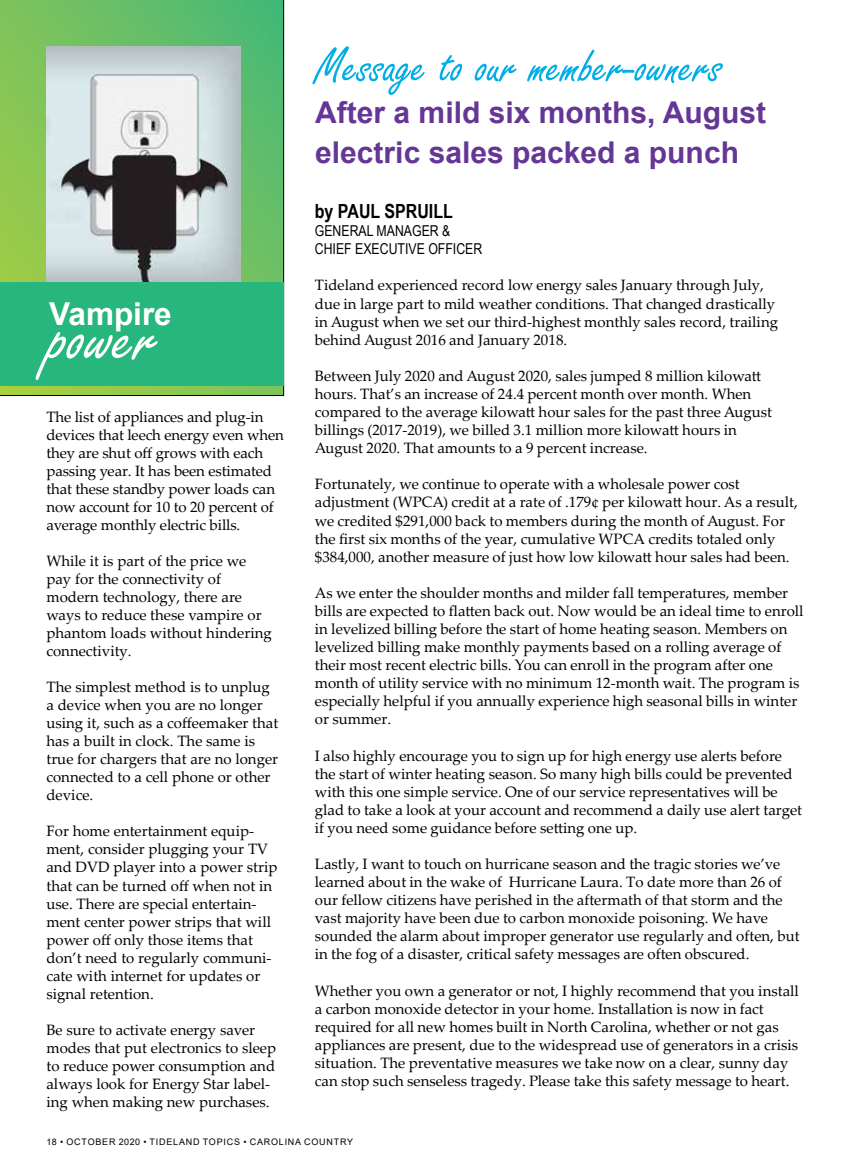
<style>
.page{position:relative;width:851px;height:1175px;background:#fff}
.page>*{position:absolute;margin:0;border:0;box-sizing:border-box;transform-origin:0 0}
.t1{font:75px "Freestyle Script";color:#fff}
.t2{font:52.5px "Freestyle Script";color:#00aee6}
.t3{font:700 31.5px "Arial";color:#fff}
.t4{font:700 30px/40.5px "Arial";color:#643695}
.t5{font:700 19.5px "Arial Narrow";color:#000}
.t6{font:15px/18px "Palatino Linotype";color:#000}
.t7{font:15px/18px "Arial Narrow";color:#000}
.t8{font:9px "Arial";letter-spacing:.085em;color:#000}
</style>
<div class="page">
<svg style="left:0;top:0;width:284px;height:396px;background:#96bc92"></svg>
<div style="left:0;top:282px;width:284px;height:104px;background:#27b67c"></div>
<h2 class="t2" style="left:315px;top:38px;width:409px">Message to our member-owners</h2>
<h3 class="t4" style="left:315px;top:92px;width:452px">After a mild six months, August electric sales packed a punch</h3>
<h3 class="t5" style="left:315px;top:196px;width:140px">by PAUL SPRUILL</h3>
<p class="t7" style="left:315px;top:221px;width:169px">GENERAL MANAGER &amp;<br>CHIEF EXECUTIVE OFFICER</p>
<p class="t6" style="left:315px;top:276px;width:464px">Tideland experienced record low energy sales January through July, due in large part to mild weather conditions. That changed drastically in August when we set our third-highest monthly sales record, trailing behind August 2016 and January 2018.</p>
<p class="t6" style="left:315px;top:366px;width:458px">Between July 2020 and August 2020, sales jumped 8 million kilowatt hours. That’s an increase of 24.4 percent month over month. When compared to the average kilowatt hour sales for the past three August billings (2017-2019), we billed 3.1 million more kilowatt hours in August 2020. That amounts to a 9 percent increase.</p>
<p class="t6" style="left:315px;top:474px;width:484px">Fortunately, we continue to operate with a wholesale power cost adjustment (WPCA) credit at a rate of .179¢ per kilowatt hour. As a result, we credited $291,000 back to members during the month of August. For the first six months of the year, cumulative WPCA credits totaled only $384,000, another measure of just how low kilowatt hour sales had been.</p>
<p class="t6" style="left:315px;top:583px;width:490px">As we enter the shoulder months and milder fall temperatures, member bills are expected to flatten back out. Now would be an ideal time to enroll in levelized billing before the start of home heating season. Members on levelized billing make monthly payments based on a rolling average of their most recent electric bills. You can enroll in the program after one month of utility service with no minimum 12-month wait. The program is especially helpful if you annually experience high seasonal bills in winter or summer.</p>
<p class="t6" style="left:315px;top:745px;width:489px">I also highly encourage you to sign up for high energy use alerts before the start of winter heating season. So many high bills could be prevented with this one simple service. One of our service representatives will be glad to take a look at your account and recommend a daily use alert target if you need some guidance before setting one up.</p>
<p class="t6" style="left:315px;top:854px;width:486px">Lastly, I want to touch on hurricane season and the tragic stories we’ve learned about in the wake of Hurricane Laura. To date more than 26 of our fellow citizens have perished in the aftermath of that storm and the vast majority have been due to carbon monoxide poisoning. We have sounded the alarm about improper generator use regularly and often, but in the fog of a disaster, critical safety messages are often obscured.</p>
<p class="t6" style="left:315px;top:980px;width:485px">Whether you own a generator or not, I highly recommend that you install a carbon monoxide detector in your home. Installation is now in fact required for all new homes built in North Carolina, whether or not gas appliances are present, due to the widespread use of generators in a crisis situation. The preventative measures we take now on a clear, sunny day can stop such senseless tragedy. Please take this safety message to heart.</p>
<h3 class="t3" style="left:49px;top:292px;width:124px">Vampire</h3>
<h1 class="t1" style="left:49px;top:297px;width:111px">power</h1>
<p class="t6" style="left:46px;top:407px;width:239px">The list of appliances and plug-in devices that leech energy even when they are shut off grows with each passing year. It has been estimated that these standby power loads can now account for 10 to 20 percent of average monthly electric bills.</p>
<p class="t6" style="left:46px;top:551px;width:227px">While it is part of the price we pay for the connectivity of modern technology, there are ways to reduce these vampire or phantom loads without hindering connectivity.</p>
<p class="t6" style="left:46px;top:677px;width:233px">The simplest method is to unplug a device when you are no longer using it, such as a coffeemaker that has a built in clock. The same is true for chargers that are no longer connected to a cell phone or other device.</p>
<p class="t6" style="left:46px;top:821px;width:232px">For home entertainment equip&shy;ment, consider plugging your TV and DVD player into a power strip that can be turned off when not in use. There are special entertain&shy;ment center power strips that will power off only those items that don’t need to regularly communi&shy;cate with internet for updates or signal retention.</p>
<p class="t6" style="left:46px;top:1019px;width:231px">Be sure to activate energy saver modes that put electronics to sleep to reduce power consumption and always look for Energy Star label&shy;ing when making new purchases.</p>
<p class="t8" style="left:46px;top:1135px;width:308px">18 • OCTOBER 2020 • TIDELAND TOPICS • CAROLINA COUNTRY</p>
</div>
